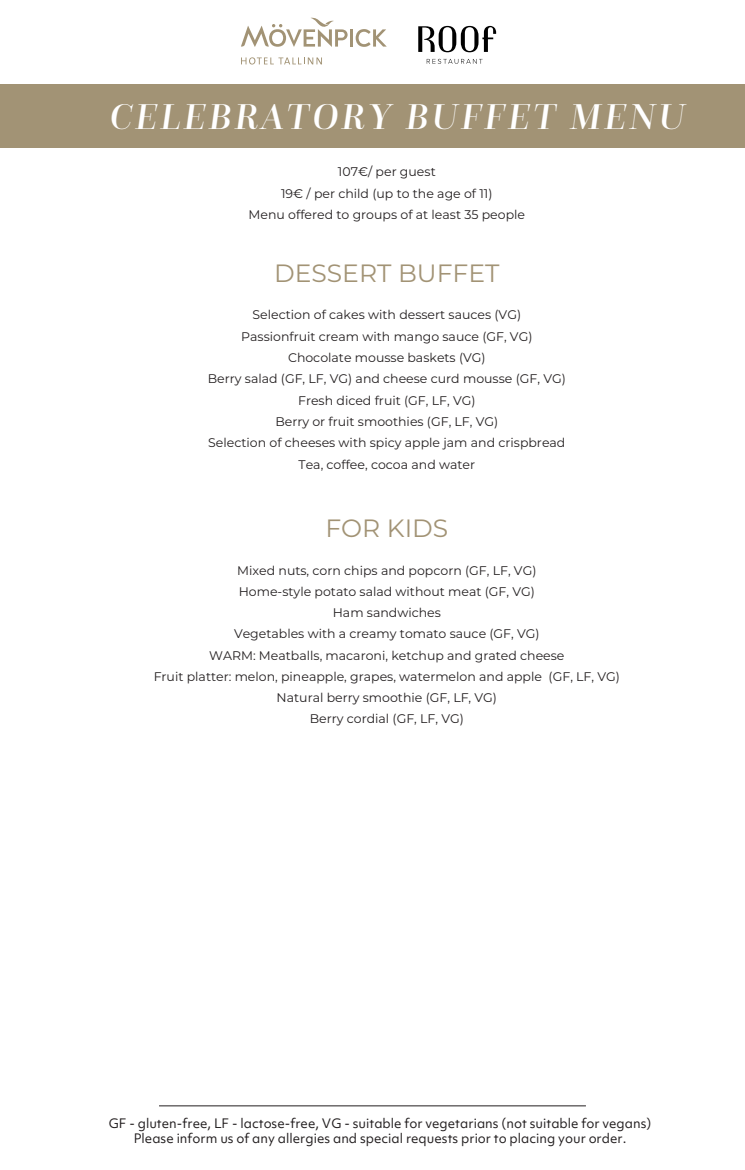
<style>
.page{position:relative;width:745px;height:1170px;background:#fff}
.page>*{position:absolute;margin:0;border:0;box-sizing:border-box;transform-origin:0 0}
.t1{font:italic 500 37.5px "Questa Grande";letter-spacing:.075em;color:#fff}
.t2{font:25px "Montserrat";color:#a29375}
.t3{font:12.5px/21.2px "Montserrat";color:#231f20;text-align:center}
.Default{font:12.5px/15px "Objektiv VF";color:#231f20;text-align:center}
</style>
<div class="page">
<div style="left:0;top:84px;width:744px;height:63px;background:#a29375"></div>
<svg style="left:418px;top:26px;width:78px;height:26px"></svg>
<svg style="left:426px;top:59px;width:56px;height:5px"></svg>
<hr style="left:350px;top:29px;width:3px;height:18px;background:#a29375">
<svg style="left:355px;top:29px;width:31px;height:18px"></svg>
<svg style="left:241px;top:17px;width:106px;height:30px"></svg>
<svg style="left:241px;top:57px;width:81px;height:7px"></svg>
<hr style="left:159px;top:1105px;width:426px;height:1px;background:#231f20">
<p class="t1" style="left:110px;top:93px;width:576px">CELEBRATORY BUFFET MENU</p>
<p class="t3" style="left:248px;top:161px;width:278px">107€/ per guest<br>19€ / per child (up to the age of 11)<br>Menu offered to groups of at least 35 people</p>
<p class="t2" style="left:274px;top:256px;width:227px">DESSERT BUFFET</p>
<p class="t3" style="left:208px;top:304px;width:359px">Selection of cakes with dessert sauces (VG)<br>Passionfruit cream with mango sauce (GF, VG)<br>Chocolate mousse baskets (VG)<br>Berry salad (GF, LF, VG) and cheese curd mousse (GF, VG)<br>Fresh diced fruit (GF, LF, VG)<br>Berry or fruit smoothies (GF, LF, VG)<br>Selection of cheeses with spicy apple jam and crispbread Tea, coffee, cocoa and water</p>
<p class="t2" style="left:325px;top:511px;width:124px">FOR KIDS</p>
<p class="t3" style="left:154px;top:559px;width:467px">Mixed nuts, corn chips and popcorn (GF, LF, VG)<br>Home-style potato salad without meat (GF, VG)<br>Ham sandwiches<br>Vegetables with a creamy tomato sauce (GF, VG)<br>WARM: Meatballs, macaroni, ketchup and grated cheese<br>Fruit platter: melon, pineapple, grapes, watermelon and apple (GF, LF, VG)<br>Natural berry smoothie (GF, LF, VG)<br>Berry cordial (GF, LF, VG)</p>
<p class="Default" style="left:109px;top:1115px;width:544px">GF - gluten-free, LF - lactose-free, VG - suitable for vegetarians (not suitable for vegans)<br>Please inform us of any allergies and special requests prior to placing your order.</p>
</div>
